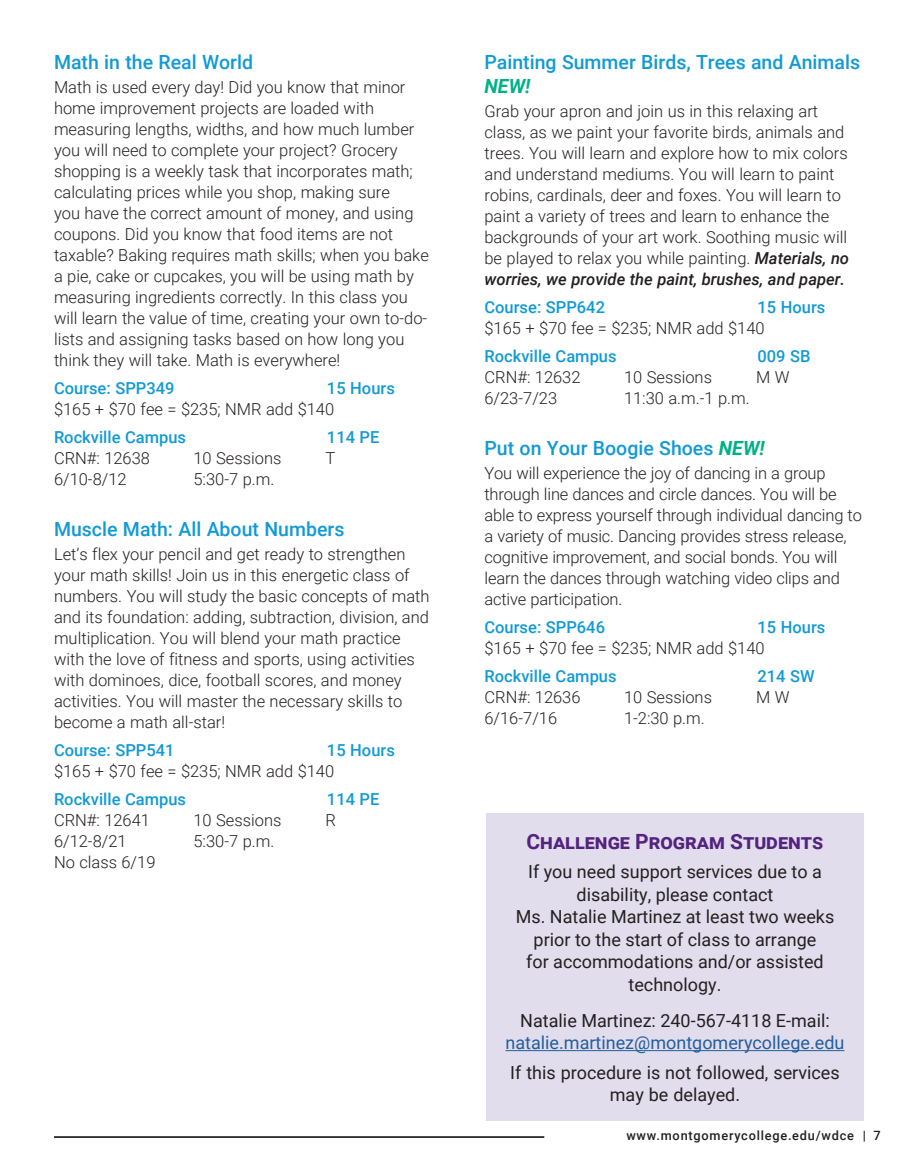
<style>
.page{position:relative;width:918px;height:1175px;background:#fff}
.page>*{position:absolute;margin:0;border:0;box-sizing:border-box;transform-origin:0 0}
.t1{font:700 21px "Roboto";color:#53237f}
.t2{font:500 19.5px "Roboto";color:#129ad6}
.COURSE_TITLE{font:italic 700 19.5px "Roboto";color:#00b187}
.DESCRIPTION__CRN_INFO___TABS{font:18px/22.5px "Roboto";color:#231f20;text-align:center}
.t3{font:18px/22.5px "Roboto";color:#215e9f;text-align:center}
.DESCRIPTION__CRN_INFO___TABS-2{font:300 16.5px/21px "Roboto";color:#231f20}
.COURSE___and_CAMPUS{font:500 16.5px "Roboto";color:#129ad6}
.t4{font:500 12.75px "Roboto";letter-spacing:.06em;color:#231f20}
.s1{font-weight:500;font-style:italic}
.s2{font-weight:700;font-style:italic;color:#00b187}
.s3{color:#231f20}
</style>
<div class="page">
<hr style="left:54px;top:1136px;width:490px;height:1px;background:#000">
<div style="left:486px;top:813px;width:378px;height:307px;background:#e2ddec"></div>
<hr style="left:506px;top:1050px;width:338px;height:1px;background:#215e9f">
<h3 class="t2" style="left:54px;top:48px;width:201px">Math in the Real World</h3>
<p class="DESCRIPTION__CRN_INFO___TABS-2" style="left:54px;top:76px;width:376px">Math is used every day! Did you know that minor home improvement projects are loaded with measuring lengths, widths, and how much lumber you will need to complete your project? Grocery shopping is a weekly task that incorporates math; calculating prices while you shop, making sure<br>you have the correct amount of money, and using coupons. Did you know that food items are not taxable? Baking requires math skills; when you bake a pie, cake or cupcakes, you will be using math by measuring ingredients correctly. In this class you will learn the value of time, creating your own to-do&shy;lists and assigning tasks based on how long you think they will take. Math is everywhere!</p>
<p class="COURSE___and_CAMPUS" style="left:54px;top:376px;width:122px">Course: SPP349</p>
<p class="COURSE___and_CAMPUS" style="left:327px;top:376px;width:69px">15 Hours</p>
<p class="DESCRIPTION__CRN_INFO___TABS-2" style="left:54px;top:398px;width:282px">$165 + $70 fee = $235; NMR add $140</p>
<p class="COURSE___and_CAMPUS" style="left:54px;top:425px;width:134px">Rockville Campus</p>
<p class="COURSE___and_CAMPUS" style="left:327px;top:425px;width:54px">114 PE</p>
<p class="DESCRIPTION__CRN_INFO___TABS-2" style="left:54px;top:447px;width:98px">CRN#: 12638</p>
<p class="DESCRIPTION__CRN_INFO___TABS-2" style="left:194px;top:447px;width:90px">10 Sessions</p>
<p class="DESCRIPTION__CRN_INFO___TABS-2" style="left:326px;top:447px;width:11px">T</p>
<p class="DESCRIPTION__CRN_INFO___TABS-2" style="left:54px;top:468px;width:74px">6/10-8/12</p>
<p class="DESCRIPTION__CRN_INFO___TABS-2" style="left:194px;top:468px;width:82px">5:30-7 p.m.</p>
<h3 class="t2" style="left:54px;top:515px;width:292px">Muscle Math: All About Numbers</h3>
<p class="DESCRIPTION__CRN_INFO___TABS-2" style="left:54px;top:543px;width:377px">Let’s flex your pencil and get ready to strengthen your math skills! Join us in this energetic class of numbers. You will study the basic concepts of math and its foundation: adding, subtraction, division, and multiplication. You will blend your math practice with the love of fitness and sports, using activities with dominoes, dice, football scores, and money activities. You will master the necessary skills to become a math all-star!</p>
<p class="COURSE___and_CAMPUS" style="left:54px;top:738px;width:122px">Course: SPP541</p>
<p class="COURSE___and_CAMPUS" style="left:327px;top:738px;width:69px">15 Hours</p>
<p class="DESCRIPTION__CRN_INFO___TABS-2" style="left:54px;top:760px;width:282px">$165 + $70 fee = $235; NMR add $140</p>
<p class="COURSE___and_CAMPUS" style="left:54px;top:787px;width:134px">Rockville Campus</p>
<p class="COURSE___and_CAMPUS" style="left:327px;top:787px;width:54px">114 PE</p>
<p class="DESCRIPTION__CRN_INFO___TABS-2" style="left:54px;top:809px;width:98px">CRN#: 12641</p>
<p class="DESCRIPTION__CRN_INFO___TABS-2" style="left:194px;top:809px;width:90px">10 Sessions</p>
<p class="DESCRIPTION__CRN_INFO___TABS-2" style="left:326px;top:809px;width:12px">R</p>
<p class="DESCRIPTION__CRN_INFO___TABS-2" style="left:54px;top:830px;width:74px">6/12-8/21</p>
<p class="DESCRIPTION__CRN_INFO___TABS-2" style="left:194px;top:830px;width:82px">5:30-7 p.m.</p>
<p class="DESCRIPTION__CRN_INFO___TABS-2" style="left:54px;top:851px;width:103px">No class 6/19</p>
<h3 class="t2" style="left:484px;top:48px;width:377px">Painting Summer Birds, Trees and Animals</h3>
<p class="COURSE_TITLE" style="left:484px;top:72px;width:48px">NEW!</p>
<p class="DESCRIPTION__CRN_INFO___TABS-2" style="left:484px;top:100px;width:366px">Grab your apron and join us in this relaxing art class, as we paint your favorite birds, animals and trees. You will learn and explore how to mix colors and understand mediums. You will learn to paint robins, cardinals, deer and foxes. You will learn to paint a variety of trees and learn to enhance the backgrounds of your art work. Soothing music will be played to relax you while painting. <span class="s1">Materials, no worries, we provide the paint, brushes, and paper.</span></p>
<p class="COURSE___and_CAMPUS" style="left:484px;top:295px;width:122px">Course: SPP642</p>
<p class="COURSE___and_CAMPUS" style="left:757px;top:295px;width:69px">15 Hours</p>
<p class="DESCRIPTION__CRN_INFO___TABS-2" style="left:484px;top:317px;width:282px">$165 + $70 fee = $235; NMR add $140</p>
<p class="COURSE___and_CAMPUS" style="left:484px;top:344px;width:134px">Rockville Campus</p>
<p class="COURSE___and_CAMPUS" style="left:757px;top:344px;width:55px">009 SB</p>
<p class="DESCRIPTION__CRN_INFO___TABS-2" style="left:484px;top:366px;width:98px">CRN#: 12632</p>
<p class="DESCRIPTION__CRN_INFO___TABS-2" style="left:624px;top:366px;width:90px">10 Sessions</p>
<p class="DESCRIPTION__CRN_INFO___TABS-2" style="left:756px;top:366px;width:35px">M W</p>
<p class="DESCRIPTION__CRN_INFO___TABS-2" style="left:484px;top:387px;width:74px">6/23-7/23</p>
<p class="DESCRIPTION__CRN_INFO___TABS-2" style="left:624px;top:387px;width:127px">11:30 a.m.-1 p.m.</p>
<h3 class="t2" style="left:484px;top:434px;width:282px">Put on Your Boogie Shoes <span class="s2">NEW!</span></h3>
<p class="DESCRIPTION__CRN_INFO___TABS-2" style="left:484px;top:462px;width:379px">You will experience the joy of dancing in a group through line dances and circle dances. You will be able to express yourself through individual dancing to a variety of music. Dancing provides stress release, cognitive improvement, and social bonds. You will learn the dances through watching video clips and active participation.</p>
<p class="COURSE___and_CAMPUS" style="left:484px;top:615px;width:122px">Course: SPP646</p>
<p class="COURSE___and_CAMPUS" style="left:757px;top:615px;width:69px">15 Hours</p>
<p class="DESCRIPTION__CRN_INFO___TABS-2" style="left:484px;top:637px;width:282px">$165 + $70 fee = $235; NMR add $140</p>
<p class="COURSE___and_CAMPUS" style="left:484px;top:664px;width:134px">Rockville Campus</p>
<p class="COURSE___and_CAMPUS" style="left:757px;top:664px;width:59px">214 SW</p>
<p class="DESCRIPTION__CRN_INFO___TABS-2" style="left:484px;top:686px;width:98px">CRN#: 12636</p>
<p class="DESCRIPTION__CRN_INFO___TABS-2" style="left:624px;top:686px;width:90px">10 Sessions</p>
<p class="DESCRIPTION__CRN_INFO___TABS-2" style="left:756px;top:686px;width:35px">M W</p>
<p class="DESCRIPTION__CRN_INFO___TABS-2" style="left:484px;top:707px;width:74px">6/16-7/16</p>
<p class="DESCRIPTION__CRN_INFO___TABS-2" style="left:624px;top:707px;width:82px">1-2:30 p.m.</p>
<h3 class="t1" style="left:527px;top:826px;width:298px">Challenge Program Students</h3>
<p class="DESCRIPTION__CRN_INFO___TABS" style="left:516px;top:860px;width:320px">If you need support services due to a disability, please contact<br>Ms. Natalie Martinez at least two weeks prior to the start of class to arrange<br>for accommodations and/or assisted technology.</p>
<p class="t3" style="left:506px;top:1008px;width:340px"><span class="s3">Natalie Martinez: 240-567-4118 E-mail: </span>natalie.martinez@montgomerycollege.edu</p>
<p class="DESCRIPTION__CRN_INFO___TABS" style="left:510px;top:1060px;width:331px">If this procedure is not followed, services may be delayed.</p>
<p class="t4" style="left:626px;top:1126px;width:256px">www.montgomerycollege.edu/wdce | 7</p>
</div>
